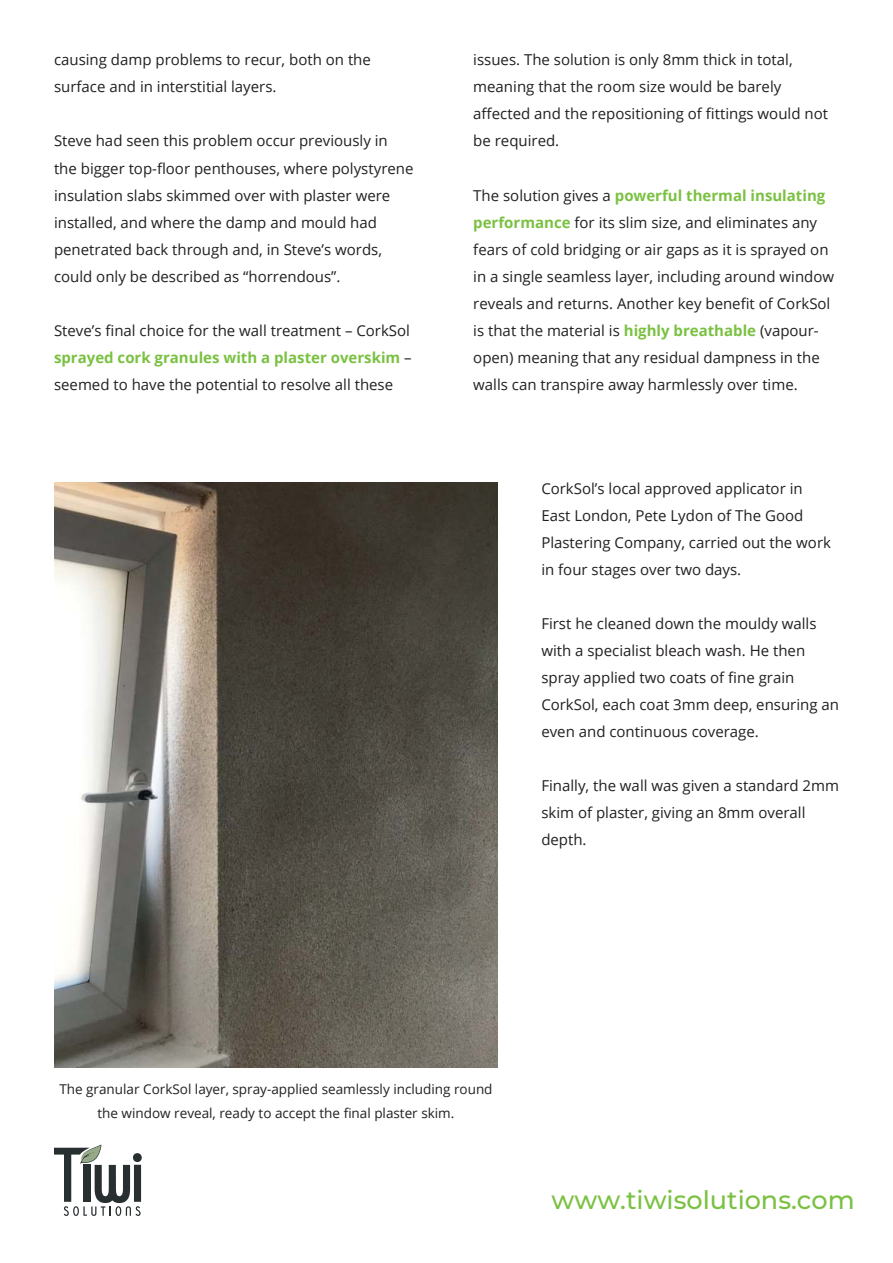
<style>
.page{position:relative;width:893px;height:1263px;background:#fff}
.page>*{position:absolute;margin:0;border:0;box-sizing:border-box;transform-origin:0 0}
.t1{font:500 25.5px "Montserrat";color:#7ac142}
.t2{font:15px/27px "Open Sans";color:#221f1f}
.t3{font:13.5px/24px "Open Sans";color:#221f1f;text-align:center}
.s1{font-weight:700;color:#7ac142}
</style>
<div class="page">
<img style="left:54px;top:482px;width:444px;height:585px">
<svg style="left:54px;top:1145px;width:88px;height:71px"></svg>
<p class="t2" style="left:54px;top:48px;width:318px">causing damp problems to recur, both on the surface and in interstitial layers.</p>
<p class="t2" style="left:54px;top:129px;width:361px">Steve had seen this problem occur previously in the bigger top-floor penthouses, where polystyrene insulation slabs skimmed over with plaster were installed, and where the damp and mould had penetrated back through and, in Steve’s words, could only be described as “horrendous”.</p>
<p class="t2" style="left:54px;top:318px;width:359px;text-align:justify">Steve’s final choice for the wall treatment – CorkSol <span class="s1">sprayed cork granules with a plaster overskim</span> – seemed to have the potential to resolve all these</p>
<p class="t2" style="left:473px;top:48px;width:356px">issues. The solution is only 8mm thick in total, meaning that the room size would be barely affected and the repositioning of fittings would not be required.</p>
<p class="t2" style="left:473px;top:183px;width:362px">The solution gives a <span class="s1">powerful thermal insulating performance</span> for its slim size, and eliminates any fears of cold bridging or air gaps as it is sprayed on in a single seamless layer, including around window reveals and returns. Another key benefit of CorkSol is that the material is <span class="s1">highly breathable</span> (vapour&shy;open) meaning that any residual dampness in the walls can transpire away harmlessly over time.</p>
<p class="t2" style="left:541px;top:476px;width:291px">CorkSol’s local approved applicator in East London, Pete Lydon of The Good Plastering Company, carried out the work in four stages over two days.</p>
<p class="t2" style="left:541px;top:611px;width:299px">First he cleaned down the mouldy walls with a specialist bleach wash. He then spray applied two coats of fine grain CorkSol, each coat 3mm deep, ensuring an even and continuous coverage.</p>
<p class="t2" style="left:541px;top:773px;width:299px">Finally, the wall was given a standard 2mm skim of plaster, giving an 8mm overall depth.</p>
<p class="t3" style="left:59px;top:1079px;width:435px">The granular CorkSol layer, spray-applied seamlessly including round the window reveal, ready to accept the final plaster skim.</p>
<h1 class="t1" style="left:551px;top:1185px;width:305px">www.tiwisolutions.com</h1>
</div>
